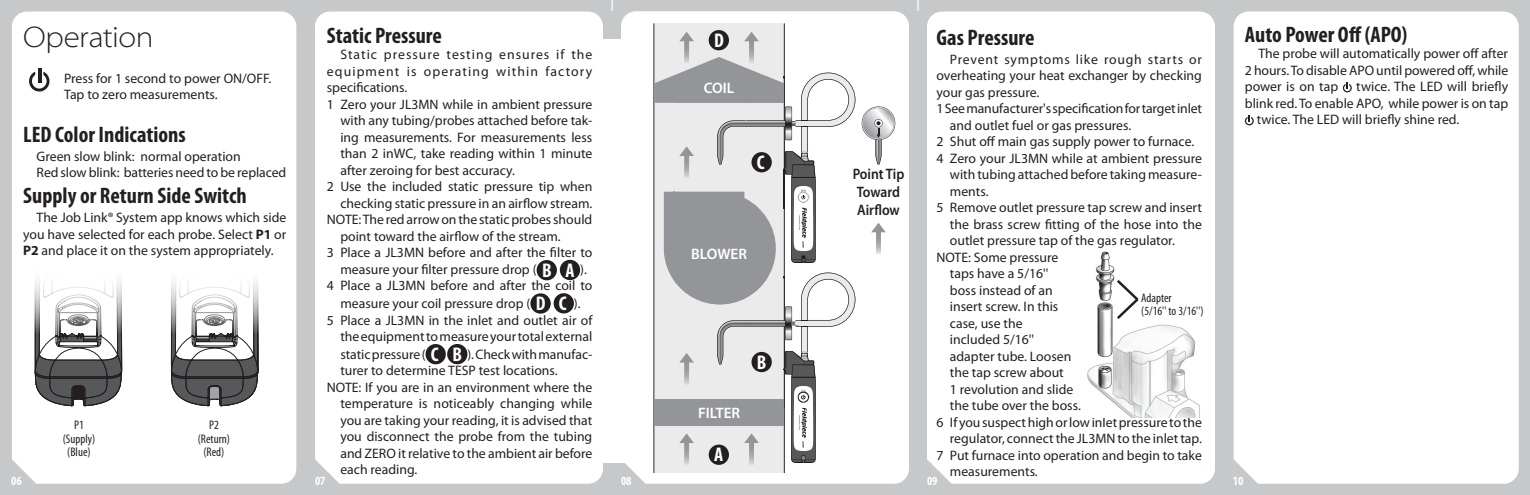
<style>
.page{position:relative;width:1530px;height:495px;background:#c7c8ca}
.page>*{position:absolute;margin:0;border:0;box-sizing:border-box;transform-origin:0 0}
.t1{font:300 semi-expanded 30px "Myriad Pro";letter-spacing:-.015em;color:#231f20}
.t2{font:700 condensed 22.5px "Myriad Pro";color:#231f20}
.t3{font:700 condensed 19.88px "Myriad Pro";color:#fff}
.t4{font:600 15.12px/18.1px "Myriad Pro";letter-spacing:-.01em;color:#231f20;scale:.9 1}
.t5{font:600 15.12px "Myriad Pro";color:#fff}
.t6{font:13.75px/16.5px "Myriad Pro";color:#231f20}
.t7{font:13.75px "Myriad Pro";letter-spacing:.07em;color:#231f20}
.t8{font:13.75px "Myriad Pro";letter-spacing:.08em;color:#231f20}
.t9{font:13.75px "Myriad Pro";letter-spacing:.055em;color:#231f20}
.t10{font:condensed 12.5px/13.8px "Myriad Pro";color:#231f20;text-align:center}
.t11{font:700 condensed 12.5px "Myriad Pro";color:#fff}
.s1{font-weight:700}
.s2{font-weight:700;font-stretch:condensed;font-size:19.88px;color:#fff}
</style>
<div class="page">
<svg style="left:917px;top:0;width:2px;height:11px"></svg>
<div style="left:12px;top:12px;width:284px;height:472px;background:#fff"></div>
<div style="left:315px;top:12px;width:288px;height:472px;background:#fff"></div>
<div style="left:621px;top:11px;width:288px;height:473px;background:#fff"></div>
<div style="left:927px;top:12px;width:288px;height:472px;background:#fff"></div>
<div style="left:1234px;top:12px;width:285px;height:472px;background:#fff"></div>
<div style="left:537px;top:260px;width:20px;height:20px;background:#231f20;border-radius:50%"></div>
<div style="left:560px;top:260px;width:20px;height:20px;background:#231f20;border-radius:50%"></div>
<div style="left:530px;top:293px;width:21px;height:21px;background:#231f20;border-radius:50%"></div>
<div style="left:554px;top:293px;width:20px;height:20px;background:#231f20;border-radius:50%"></div>
<div style="left:426px;top:344px;width:20px;height:20px;background:#231f20;border-radius:50%"></div>
<div style="left:447px;top:344px;width:20px;height:20px;background:#231f20;border-radius:50%"></div>
<svg style="left:1343px;top:82px;width:9px;height:10px"></svg>
<svg style="left:1245px;top:115px;width:9px;height:10px"></svg>
<div style="left:603px;top:39px;width:22px;height:423px;background:#fff"></div>
<img style="left:1085px;top:249px;width:115px;height:169px">
<svg style="left:1114px;top:277px;width:27px;height:45px"></svg>
<div style="left:654px;top:23px;width:130px;height:450px;background:#ebebec"></div>
<hr style="left:784px;top:23px;width:1px;height:450px;background:#231f20">
<hr style="left:653px;top:23px;width:1px;height:450px;background:#231f20">
<img style="left:744px;top:32px;width:15px;height:25px">
<img style="left:679px;top:32px;width:15px;height:25px">
<div style="left:855px;top:92px;width:49px;height:116px;background:#fff"></div>
<svg style="left:862px;top:106px;width:33px;height:58px"></svg>
<img style="left:871px;top:223px;width:15px;height:38px">
<svg style="left:654px;top:57px;width:201px;height:406px"></svg>
<img style="left:792px;top:149px;width:23px;height:29px">
<img style="left:791px;top:321px;width:24px;height:71px">
<div style="left:123px;top:265px;width:47px;height:141px;background:#fff"></div>
<svg style="left:170px;top:265px;width:108px;height:148px;background:#c4c4c5"></svg>
<svg style="left:35px;top:265px;width:88px;height:148px;background:#b5b5b6"></svg>
<hr style="left:38px;top:68px;width:4px;height:14px;background:#231f20">
<svg style="left:29px;top:72px;width:21px;height:20px"></svg>
<div style="left:751px;top:352px;width:21px;height:20px;background:#231f20;border-radius:50%"></div>
<div style="left:709px;top:445px;width:20px;height:20px;background:#231f20;border-radius:50%"></div>
<div style="left:751px;top:152px;width:21px;height:20px;background:#231f20;border-radius:50%"></div>
<div style="left:709px;top:30px;width:20px;height:20px;background:#231f20;border-radius:50%"></div>
<h2 class="t2" style="left:1245px;top:20px;width:164px">Auto Power Off (APO)</h2>
<p class="t6" style="left:1245px;top:45px;width:265px;text-align:justify;text-indent:14px">The probe will automatically power off after 2 hours. To disable APO until powered off, while power is on tap</p>
<h1 class="t1" style="left:23px;top:21px;width:132px">Operation</h1>
<p class="t6" style="left:64px;top:69px;width:209px">Press for 1 second to power ON/OFF.<br>Tap to zero measurements.</p>
<h2 class="t2" style="left:23px;top:120px;width:164px">LED Color Indications</h2>
<p class="t6" style="left:37px;top:147px;width:251px">Green slow blink: normal operation<br>Red slow blink: batteries need to be replaced</p>
<h2 class="t2" style="left:23px;top:182px;width:225px">Supply or Return Side Switch</h2>
<p class="t6" style="left:23px;top:209px;width:265px;text-align:justify;text-indent:14px">The Job Link® System app knows which side you have selected for each probe. Select <span class="s1">P1</span> or <span class="s1">P2</span> and place it on the system appropriately.</p>
<h2 class="t2" style="left:327px;top:21px;width:117px">Static Pressure</h2>
<p class="t7" style="left:340px;top:46px;width:254px">Static pressure testing ensures if the</p>
<p class="t8" style="left:327px;top:62px;width:267px">equipment is operating within factory</p>
<p class="t6" style="left:327px;top:79px;width:82px">specifications.</p>
<p class="t6" style="left:327px;top:95px;width:267px">1 Zero your JL3MN while in ambient pressure</p>
<p class="t6" style="left:340px;top:112px;width:253px">with any tubing/probes attached before tak-</p>
<p class="t6" style="left:340px;top:128px;width:253px">ing measurements. For measurements less</p>
<p class="t6" style="left:340px;top:145px;width:254px">than 2 inWC, take reading within 1 minute</p>
<p class="t6" style="left:340px;top:161px;width:176px">after zeroing for best accuracy.</p>
<p class="t6" style="left:327px;top:178px;width:267px">2 Use the included static pressure tip when</p>
<p class="t6" style="left:340px;top:194px;width:254px">checking static pressure in an airflow stream.</p>
<p class="t6" style="left:327px;top:211px;width:267px">NOTE: The red arrow on the static probes should</p>
<p class="t6" style="left:340px;top:227px;width:222px">point toward the airflow of the stream.</p>
<p class="t6" style="left:327px;top:244px;width:267px">3 Place a JL3MN before and after the filter to</p>
<p class="t6" style="left:340px;top:261px;width:248px">measure your filter pressure drop ( <span class="s2">B A</span> ).</p>
<p class="t6" style="left:327px;top:277px;width:267px">4 Place a JL3MN before and after the coil to</p>
<p class="t6" style="left:340px;top:295px;width:242px">measure your coil pressure drop ( <span class="s2">D C</span> ).</p>
<p class="t6" style="left:327px;top:312px;width:267px">5 Place a JL3MN in the inlet and outlet air of</p>
<p class="t6" style="left:340px;top:328px;width:254px">the equipment to measure your total external</p>
<p class="t6" style="left:340px;top:346px;width:254px">static pressure ( <span class="s2">C B</span> ). Check with manufac-</p>
<p class="t6" style="left:340px;top:362px;width:219px">turer to determine TESP test locations.</p>
<p class="t6" style="left:327px;top:379px;width:267px">NOTE: If you are in an environment where the</p>
<p class="t6" style="left:340px;top:395px;width:253px">temperature is noticeably changing while</p>
<p class="t6" style="left:340px;top:412px;width:254px">you are taking your reading, it is advised that</p>
<p class="t6" style="left:340px;top:428px;width:253px">you disconnect the probe from the tubing</p>
<p class="t6" style="left:340px;top:445px;width:254px">and ZERO it relative to the ambient air before</p>
<p class="t6" style="left:340px;top:461px;width:79px">each reading.</p>
<h2 class="t2" style="left:936px;top:24px;width:100px">Gas Pressure</h2>
<p class="t9" style="left:950px;top:51px;width:254px">Prevent symptoms like rough starts or</p>
<p class="t6" style="left:936px;top:67px;width:267px">overheating your heat exchanger by checking</p>
<p class="t6" style="left:936px;top:84px;width:105px">your gas pressure.</p>
<p class="t6" style="left:936px;top:100px;width:267px">1 See manufacturer's specification for target inlet</p>
<p class="t6" style="left:950px;top:117px;width:183px">and outlet fuel or gas pressures.</p>
<p class="t6" style="left:936px;top:133px;width:259px">2 Shut off main gas supply power to furnace.</p>
<p class="t6" style="left:936px;top:150px;width:267px">4 Zero your JL3MN while at ambient pressure</p>
<p class="t6" style="left:950px;top:166px;width:253px">with tubing attached before taking measure-</p>
<p class="t6" style="left:950px;top:183px;width:40px">ments.</p>
<p class="t6" style="left:936px;top:199px;width:267px">5 Remove outlet pressure tap screw and insert</p>
<p class="t6" style="left:950px;top:216px;width:253px">the brass screw fitting of the hose into the</p>
<p class="t6" style="left:950px;top:232px;width:226px">outlet pressure tap of the gas regulator.</p>
<p class="t6" style="left:936px;top:249px;width:124px">NOTE: Some pressure</p>
<p class="t6" style="left:950px;top:265px;width:100px">taps have a 5/16''</p>
<p class="t6" style="left:950px;top:282px;width:104px">boss instead of an</p>
<p class="t6" style="left:950px;top:298px;width:110px">insert screw. In this</p>
<p class="t6" style="left:950px;top:315px;width:74px">case, use the</p>
<p class="t6" style="left:950px;top:331px;width:86px">included 5/16''</p>
<p class="t6" style="left:950px;top:348px;width:123px">adapter tube. Loosen</p>
<p class="t6" style="left:950px;top:364px;width:115px">the tap screw about</p>
<p class="t6" style="left:950px;top:381px;width:125px">1 revolution and slide</p>
<p class="t6" style="left:950px;top:397px;width:132px">the tube over the boss.</p>
<p class="t6" style="left:936px;top:414px;width:267px">6 If you suspect high or low inlet pressure to the</p>
<p class="t6" style="left:950px;top:430px;width:254px">regulator, connect the JL3MN to the inlet tap.</p>
<p class="t6" style="left:936px;top:447px;width:267px">7 Put furnace into operation and begin to take</p>
<p class="t6" style="left:950px;top:463px;width:89px">measurements.</p>
<h3 class="t3" style="left:714px;top:28px;width:11px">D</h3>
<p class="t6" style="left:1356px;top:78px;width:153px">twice. The LED will briefly</p>
<p class="t6" style="left:1245px;top:95px;width:265px">blink red. To enable APO, while power is on tap</p>
<p class="t6" style="left:1257px;top:111px;width:204px">twice. The LED will briefly shine red.</p>
<p class="t5" style="left:704px;top:79px;width:32px">COIL</p>
<h3 class="t3" style="left:757px;top:150px;width:9px">C</h3>
<p class="t4" style="left:853px;top:165px;width:59px">Point Tip<br>Toward<br>Airflow</p>
<p class="t5" style="left:691px;top:246px;width:57px">BLOWER</p>
<p class="t10" style="left:1141px;top:290px;width:64px;text-align:left">Adapter<br>(5/16'' to 3/16'')</p>
<h3 class="t3" style="left:757px;top:350px;width:11px">B</h3>
<p class="t5" style="left:698px;top:404px;width:44px">FILTER</p>
<p class="t10" style="left:63px;top:418px;width:34px">P1 (Supply) (Blue)</p>
<p class="t10" style="left:198px;top:418px;width:34px">P2 (Return) (Red)</p>
<h3 class="t3" style="left:714px;top:442px;width:11px">A</h3>
<p class="t11" style="left:11px;top:473px;width:12px">06</p>
<p class="t11" style="left:315px;top:473px;width:12px">07</p>
<p class="t11" style="left:621px;top:473px;width:12px">08</p>
<p class="t11" style="left:927px;top:473px;width:12px">09</p>
<p class="t11" style="left:1233px;top:473px;width:12px">10</p>
</div>
